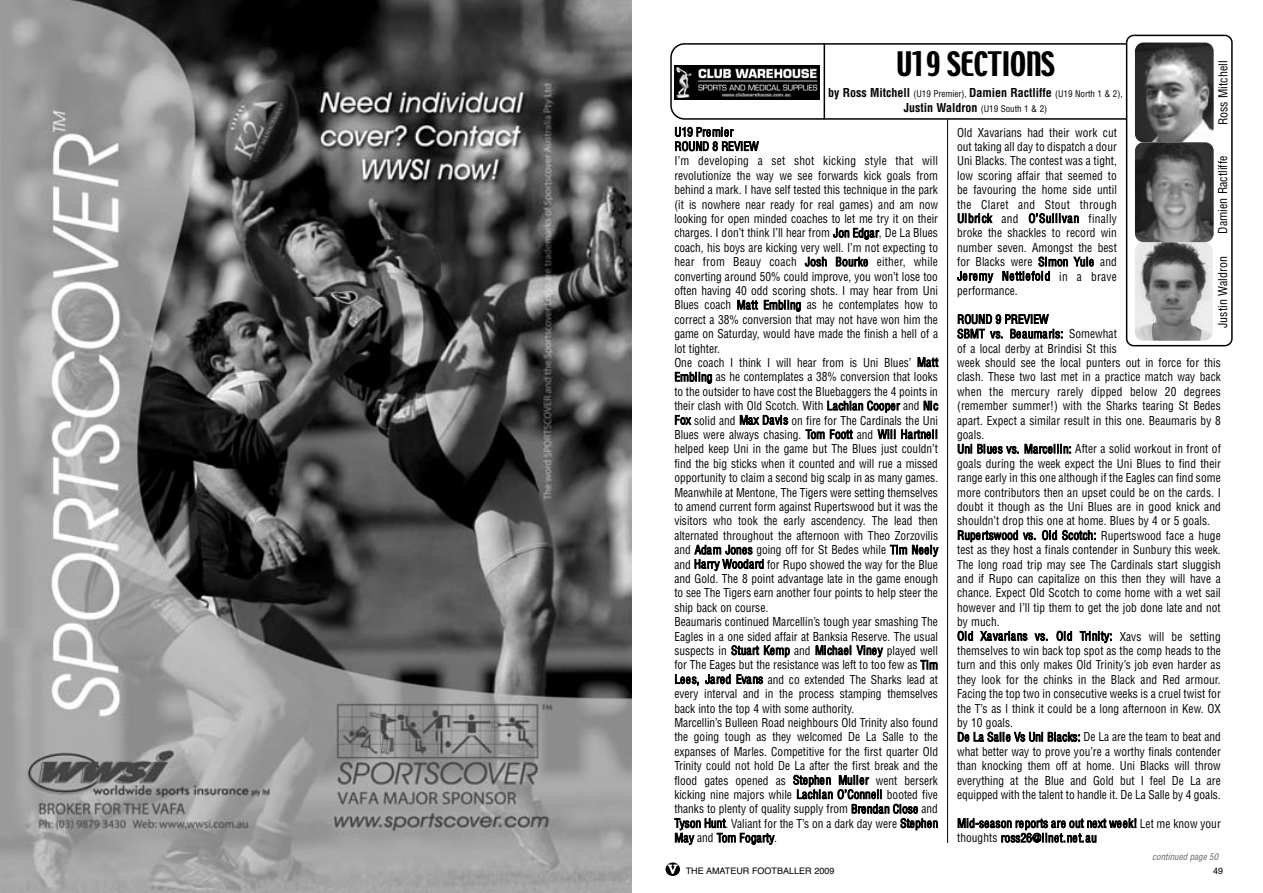
<style>
.page{position:relative;width:1263px;height:893px;background:#fff}
.page>*{position:absolute;margin:0;border:0;box-sizing:border-box;transform-origin:0 0}
.t1{font:30px "Techno";letter-spacing:-.015em;color:#000}
.t2{font:condensed 12px/14.4px "Helvetica";color:#000;scale:.95 1}
.t3{font:700 condensed 12px/14.4px "Helvetica";color:#000;text-align:center}
.t4{font:condensed 12px "Helvetica";color:#000}
.t5{font:9px "Helvetica";color:#000}
.t6{font:italic condensed 9px "Helvetica";color:#666}
.s1{font-weight:400;font-size:9px}
.s2{font-family:"Bookman";font-weight:300;font-size:12px;color:#fff}
</style>
<div class="page">
<hr style="left:947px;top:119px;width:1px;height:724px;background:#000">
<div style="left:665px;top:862px;width:15px;height:14px;background:#000;border-radius:50%"></div>
<svg style="left:670px;top:35px;width:563px;height:311px"></svg>
<hr style="left:823px;top:43px;width:2px;height:76px;background:#000">
<img style="left:1135px;top:242px;width:78px;height:99px;border-radius:9px">
<img style="left:1135px;top:43px;width:79px;height:99px;border-radius:9px">
<img style="left:1135px;top:142px;width:79px;height:100px;border-radius:9px">
<img style="left:0;top:0;width:631px;height:893px">
<h1 class="t1" style="left:896px;top:48px;width:160px">U19 SECTIONS</h1>
<p class="t3" style="left:828px;top:86px;width:296px">by Ross Mitchell <span class="s1">(U19 Premier),</span> Damien Ractliffe <span class="s1">(U19 North 1 &amp; 2),<br></span>Justin Waldron <span class="s1">(U19 South 1 &amp; 2)</span></p>
<p class="t4" style="left:1216px;top:125px;width:66px;rotate:-90deg">Ross Mitchell</p>
<p class="t4" style="left:1216px;top:234px;width:79px;rotate:-90deg">Damien Ractliffe</p>
<p class="t4" style="left:1216px;top:328px;width:73px;rotate:-90deg">Justin Waldron</p>
<p class="t2" style="left:674px;top:125px;width:279px">U19 Premier<br>ROUND 8 REVIEW<br>I’m developing a set shot kicking style that will revolutionize the way we see forwards kick goals from behind a mark. I have self tested this technique in the park (it is nowhere near ready for real games) and am now looking for open minded coaches to let me try it on their charges. I don’t think I’ll hear from Jon Edgar, De La Blues coach, his boys are kicking very well. I’m not expecting to hear from Beauy coach Josh Bourke either, while converting around 50% could improve, you won’t lose too often having 40 odd scoring shots. I may hear from Uni Blues coach Matt Embling as he contemplates how to correct a 38% conversion that may not have won him the game on Saturday, would have made the finish a hell of a lot tighter.<br>One coach I think I will hear from is Uni Blues’ Matt Embling as he contemplates a 38% conversion that looks to the outsider to have cost the Bluebaggers the 4 points in their clash with Old Scotch. With Lachlan Cooper and Nic Fox solid and Max Davis on fire for The Cardinals the Uni Blues were always chasing. Tom Foott and Will Hartnell helped keep Uni in the game but The Blues just couldn’t find the big sticks when it counted and will rue a missed opportunity to claim a second big scalp in as many games.<br>Meanwhile at Mentone, The Tigers were setting themselves to amend current form against Rupertswood but it was the visitors who took the early ascendency. The lead then alternated throughout the afternoon with Theo Zorzovilis and Adam Jones going off for St Bedes while Tim Neely and Harry Woodard for Rupo showed the way for the Blue and Gold. The 8 point advantage late in the game enough to see The Tigers earn another four points to help steer the ship back on course.<br>Beaumaris continued Marcellin’s tough year smashing The Eagles in a one sided affair at Banksia Reserve. The usual suspects in Stuart Kemp and Michael Viney played well for The Eages but the resistance was left to too few as Tim Lees, Jared Evans and co extended The Sharks lead at every interval and in the process stamping themselves back into the top 4 with some authority.<br>Marcellin’s Bulleen Road neighbours Old Trinity also found the going tough as they welcomed De La Salle to the expanses of Marles. Competitive for the first quarter Old Trinity could not hold De La after the first break and the flood gates opened as Stephen Muller went berserk kicking nine majors while Lachlan O’Connell booted five thanks to plenty of quality supply from Brendan Close and Tyson Hunt. Valiant for the T’s on a dark day were Stephen May and Tom Fogarty.</p>
<p class="t2" style="left:957px;top:125px;width:170px;text-align:justify">Old Xavarians had their work cut out taking all day to dispatch a dour Uni Blacks. The contest was a tight, low scoring affair that seemed to be favouring the home side until the Claret and Stout through Ulbrick and O’Sullivan finally broke the shackles to record win number seven. Amongst the best for Blacks were Simon Yule and Jeremy Nettlefold in a brave performance.</p>
<p class="t2" style="left:957px;top:312px;width:279px">ROUND 9 PREVIEW<br>SBMT vs. Beaumaris: Somewhat<br>of a local derby at Brindisi St this<br>week should see the local punters out in force for this clash. These two last met in a practice match way back when the mercury rarely dipped below 20 degrees (remember summer!) with the Sharks tearing St Bedes apart. Expect a similar result in this one. Beaumaris by 8 goals.<br>Uni Blues vs. Marcellin: After a solid workout in front of goals during the week expect the Uni Blues to find their range early in this one although if the Eagles can find some more contributors then an upset could be on the cards. I doubt it though as the Uni Blues are in good knick and shouldn’t drop this one at home. Blues by 4 or 5 goals.<br>Rupertswood vs. Old Scotch: Rupertswood face a huge test as they host a finals contender in Sunbury this week.<br>The long road trip may see The Cardinals start sluggish and if Rupo can capitalize on this then they will have a chance. Expect Old Scotch to come home with a wet sail however and I’ll tip them to get the job done late and not by much.<br>Old Xavarians vs. Old Trinity: Xavs will be setting themselves to win back top spot as the comp heads to the turn and this only makes Old Trinity’s job even harder as they look for the chinks in the Black and Red armour.<br>Facing the top two in consecutive weeks is a cruel twist for the T’s as I think it could be a long afternoon in Kew. OX by 10 goals.<br>De La Salle Vs Uni Blacks: De La are the team to beat and what better way to prove you’re a worthy finals contender than knocking them off at home. Uni Blacks will throw everything at the Blue and Gold but I feel De La are equipped with the talent to handle it. De La Salle by 4 goals.</p>
<p class="t2" style="left:957px;top:816px;width:279px">Mid-season reports are out next week! Let me know your thoughts ross26@iinet.net.au</p>
<p class="t5" style="left:668px;top:866px;width:167px"><span class="s2">V</span> THE AMATEUR FOOTBALLER 2009</p>
<p class="t6" style="left:1152px;top:852px;width:67px">continued page 50</p>
<p class="t5" style="left:1213px;top:866px;width:12px">49</p>
</div>
